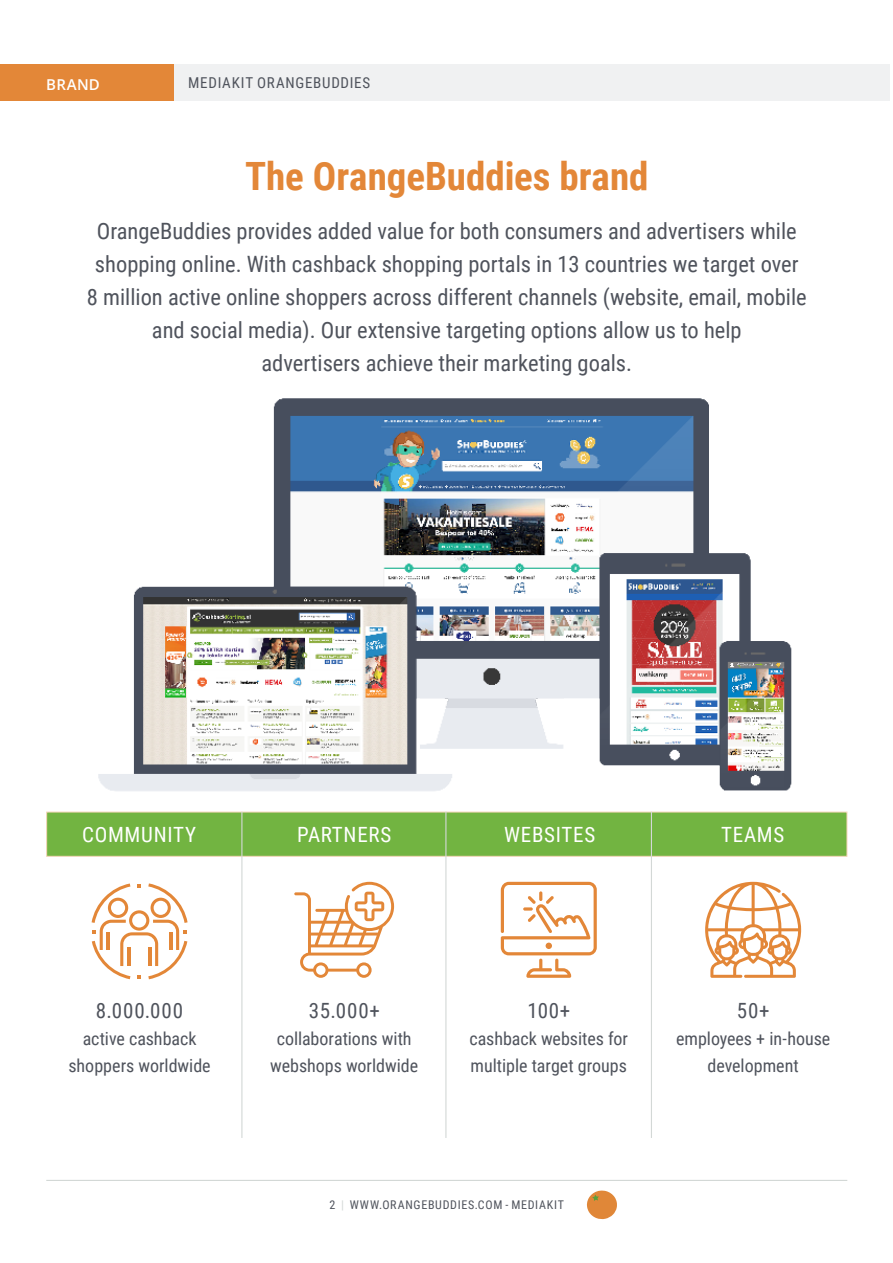
<style>
.page{position:relative;width:893px;height:1263px;background:#fff}
.page>*{position:absolute;margin:0;border:0;box-sizing:border-box;transform-origin:0 0}
.Leading_Title{font:700 39px "Roboto Condensed";color:#e38738}
.Leading_Text{font:22.5px "Roboto Condensed";color:#4f535c}
.t1{font:21px "Roboto Condensed";letter-spacing:.035em;color:#fff}
.t2{font:21px "Roboto Condensed";letter-spacing:.045em;color:#4f535c}
.t3{font:18px/27px "Roboto Condensed";color:#4f535c;text-align:center}
.t4{font:15px "Roboto Condensed";letter-spacing:.05em;color:#4f535c}
.C__Header{font:600 15px "Open Sans";letter-spacing:.015em;color:#fff}
.t5{font:12px "Roboto Condensed";letter-spacing:.06em;color:#4f535c}
.s1{color:#d3d8d6}
</style>
<div class="page">
<hr style="left:46px;top:1180px;width:801px;height:1px;background:#d3d8d6">
<div style="left:134px;top:64px;width:756px;height:36px;background:#f0f1f2"></div>
<div style="left:0;top:64px;width:173px;height:36px;background:#e38738"></div>
<svg style="left:587px;top:1190px;width:30px;height:29px"></svg>
<div style="left:46px;top:812px;width:801px;height:45px;background:#72b441;border:1px solid #f5d5b9"></div>
<img style="left:98px;top:398px;width:694px;height:393px">
<svg style="left:294px;top:882px;width:100px;height:96px"></svg>
<svg style="left:501px;top:882px;width:96px;height:96px"></svg>
<svg style="left:92px;top:883px;width:96px;height:96px"></svg>
<svg style="left:705px;top:882px;width:96px;height:96px"></svg>
<hr style="left:445px;top:812px;width:1px;height:326px;background:#d3d8d6">
<hr style="left:651px;top:812px;width:1px;height:326px;background:#d3d8d6">
<hr style="left:241px;top:812px;width:1px;height:326px;background:#d3d8d6">
<p class="C__Header" style="left:46px;top:75px;width:55px">BRAND</p>
<p class="t4" style="left:188px;top:72px;width:183px">MEDIAKIT ORANGEBUDDIES</p>
<p class="Leading_Title" style="left:245px;top:149px;width:405px">The OrangeBuddies brand</p>
<p class="Leading_Text" style="left:97px;top:215px;width:701px">OrangeBuddies provides added value for both consumers and advertisers while</p>
<p class="Leading_Text" style="left:95px;top:248px;width:705px">shopping online. With cashback shopping portals in 13 countries we target over</p>
<p class="Leading_Text" style="left:87px;top:281px;width:721px">8 million active online shoppers across different channels (website, email, mobile</p>
<p class="Leading_Text" style="left:152px;top:314px;width:591px">and social media). Our extensive targeting options allow us to help</p>
<p class="Leading_Text" style="left:262px;top:347px;width:372px">advertisers achieve their marketing goals.</p>
<p class="t1" style="left:82px;top:820px;width:115px">COMMUNITY</p>
<p class="t1" style="left:297px;top:820px;width:96px">PARTNERS</p>
<p class="t1" style="left:504px;top:820px;width:93px">WEBSITES</p>
<p class="t1" style="left:721px;top:820px;width:65px">TEAMS</p>
<h2 class="t2" style="left:96px;top:996px;width:89px">8.000.000</h2>
<h2 class="t3" style="left:68px;top:1025px;width:144px">active cashback shoppers worldwide</h2>
<h2 class="t2" style="left:309px;top:996px;width:72px">35.000+</h2>
<h2 class="t3" style="left:270px;top:1025px;width:150px">collaborations with webshops worldwide</h2>
<h2 class="t2" style="left:528px;top:996px;width:44px">100+</h2>
<h2 class="t3" style="left:470px;top:1025px;width:160px;text-align:left">cashback websites for multiple target groups</h2>
<h2 class="t2" style="left:737px;top:996px;width:34px">50+</h2>
<h2 class="t3" style="left:676px;top:1025px;width:156px">employees + in-house development</h2>
<p class="t5" style="left:329px;top:1197px;width:236px">2 <span class="s1">|</span> WWW.ORANGEBUDDIES.COM - MEDIAKIT</p>
</div>
